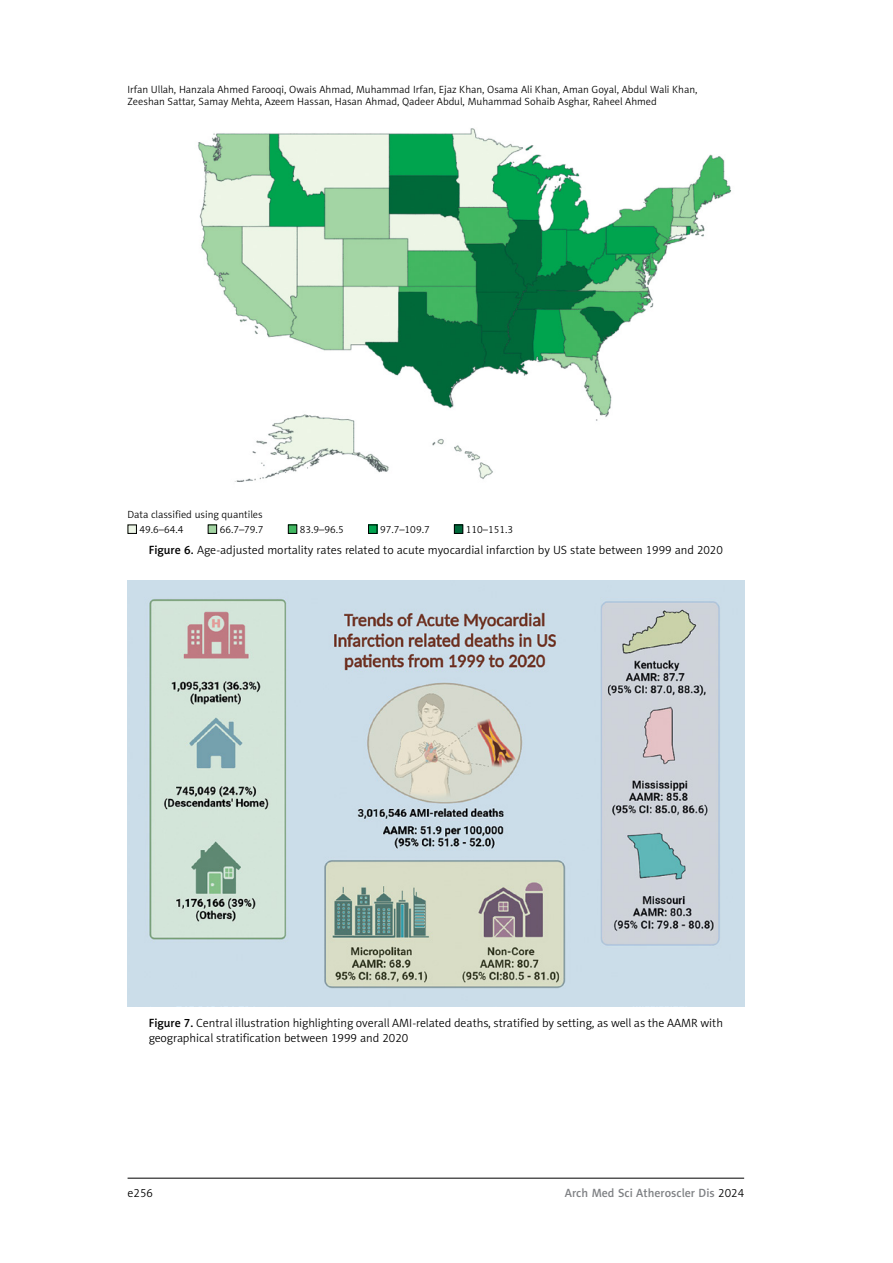
<style>
.page{position:relative;width:893px;height:1263px;background:#fff}
.page>*{position:absolute;margin:0;border:0;box-sizing:border-box;transform-origin:0 0}
.t1{font:12px/14.4px "Naomi Sans EFN Light";color:#000}
.t2{font:12px "Naomi Sans EFN Medium";color:#808285}
.t3{font:10.5px/12.6px "Naomi Sans EFN Light";color:#000}
.s1{font-family:"Naomi Sans EFN Medium"}
.s2{font-family:"Naomi Sans EFN Light";color:#000}
</style>
<div class="page">
<hr style="left:128px;top:1178px;width:616px;height:1px;background:#000">
<img style="left:198px;top:128px;width:533px;height:354px">
<svg style="left:130px;top:526px;width:5px;height:6px"></svg>
<div style="left:128px;top:524px;width:9px;height:10px;border:1px solid #000"></div>
<svg style="left:210px;top:526px;width:5px;height:6px"></svg>
<div style="left:208px;top:524px;width:9px;height:10px;border:1px solid #000"></div>
<svg style="left:290px;top:526px;width:5px;height:6px"></svg>
<div style="left:288px;top:524px;width:9px;height:10px;border:1px solid #000"></div>
<svg style="left:370px;top:526px;width:5px;height:6px"></svg>
<div style="left:368px;top:524px;width:9px;height:10px;border:1px solid #000"></div>
<svg style="left:456px;top:526px;width:5px;height:6px"></svg>
<div style="left:454px;top:524px;width:9px;height:10px;border:1px solid #000"></div>
<img style="left:128px;top:580px;width:616px;height:427px">
<p class="t3" style="left:128px;top:83px;width:571px">Irfan Ullah, Hanzala Ahmed Farooqi, Owais Ahmad, Muhammad Irfan, Ejaz Khan, Osama Ali Khan, Aman Goyal, Abdul Wali Khan,<br>Zeeshan Sattar, Samay Mehta, Azeem Hassan, Hasan Ahmad, Qadeer Abdul, Muhammad Sohaib Asghar, Raheel Ahmed</p>
<p class="t3" style="left:140px;top:507px;width:125px;line-height:15px;text-indent:-12px">Data classified using quantiles<br>49.6–64.4</p>
<p class="t3" style="left:220px;top:523px;width:45px">66.7–79.7</p>
<p class="t3" style="left:300px;top:523px;width:45px">83.9–96.5</p>
<p class="t3" style="left:380px;top:523px;width:51px">97.7–109.7</p>
<p class="t3" style="left:466px;top:523px;width:49px">110–151.3</p>
<p class="t1" style="left:149px;top:543px;width:576px"><span class="s1">Figure 6.</span> Age-adjusted mortality rates related to acute myocardial infarction by US state between 1999 and 2020</p>
<p class="t1" style="left:149px;top:1016px;width:576px"><span class="s1">Figure 7.</span> Central illustration highlighting overall AMI-related deaths, stratified by setting, as well as the AAMR with geographical stratification between 1999 and 2020</p>
<p class="t1" style="left:128px;top:1186px;width:27px">e256</p>
<p class="t2" style="left:565px;top:1186px;width:181px">Arch Med Sci Atheroscler Dis <span class="s2">2024</span></p>
</div>
